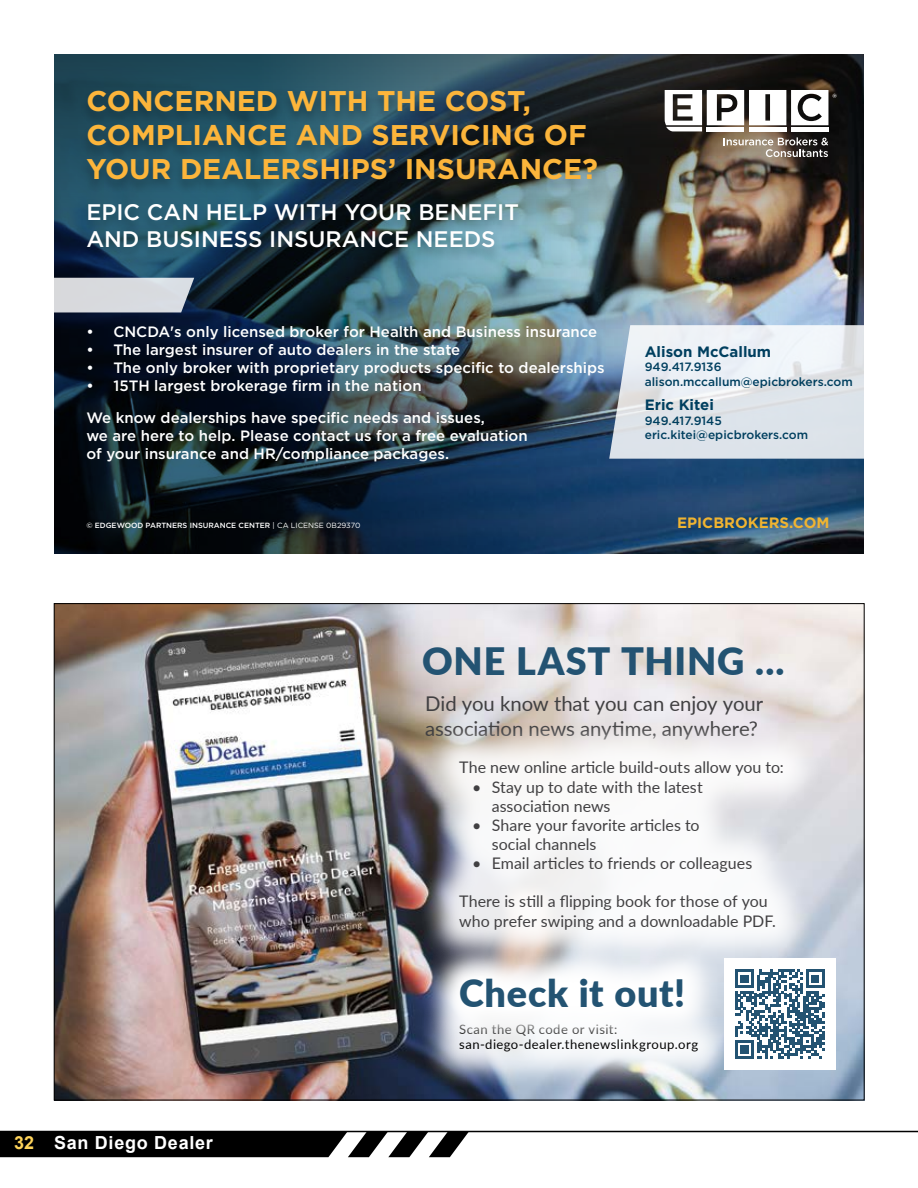
<style>
.page{position:relative;width:918px;height:1188px;background:#fff}
.page>*{position:absolute;margin:0;border:0;box-sizing:border-box;transform-origin:0 0}
.t1{font:900 37.8px "Lato";letter-spacing:.02em;color:#235372}
.t2{font:700 28.5px/34.2px "Gotham";color:#fcb53b}
.t3{font:500 22.5px/27px "Gotham";color:#fff}
.t4{font:20.25px/24.5px "Lato";letter-spacing:-.005em;color:#414042}
.t5{font:700 18px "Arial";letter-spacing:.04em;color:#fff}
.t6{font:15.9px/19.2px "Lato";color:#414042}
.t7{font:500 15px/31.5px "Gotham";color:#fff}
.t8{font:700 15px "Gotham";color:#003f5f}
.t9{font:700 15px "Gotham";color:#f0b431}
.t10{font:13.05px/15.8px "Lato";letter-spacing:.035em;color:#000}
.t11{font:500 12px/14.4px "Gotham";color:#003f5f}
.t12{font:500 7.5px "Gotham";color:#fff}
.s1{font-weight:400}
.s2{color:#ffd45a}
</style>
<div class="page">
<svg style="left:0;top:1132px;width:469px;height:25px;background:#242424"></svg>
<hr style="left:0;top:1131px;width:918px;height:1px;background:#000">
<img style="left:56px;top:605px;width:806px;height:493px">
<div style="left:419px;top:984px;width:319px;height:107px;background:#fff;opacity:.9"></div>
<svg style="left:420px;top:969px;width:304px;height:79px"></svg>
<div style="left:724px;top:958px;width:111px;height:112px;background:#fff"></div>
<svg style="left:735px;top:969px;width:90px;height:90px"></svg>
<div style="left:419px;top:721px;width:404px;height:248px;background:#fff;opacity:.9"></div>
<img style="left:54px;top:54px;width:810px;height:500px">
<svg style="left:609px;top:325px;width:255px;height:134px"></svg>
<svg style="left:724px;top:137px;width:104px;height:20px;background:#8b8074"></svg>
<svg style="left:665px;top:90px;width:172px;height:41px"></svg>
<div style="left:80px;top:89px;width:524px;height:173px;background:#000;opacity:.25"></div>
<svg style="left:54px;top:278px;width:140px;height:34px;background:#cfd2d8"></svg>
<h2 class="t2" style="left:86px;top:84px;width:513px">CONCERNED WITH THE COST,<br>COMPLIANCE AND SERVICING OF<br>YOUR DEALERSHIPS’ INSURANCE?</h2>
<h3 class="t3" style="left:86px;top:198px;width:434px">EPIC CAN HELP WITH YOUR BENEFIT<br>AND BUSINESS INSURANCE NEEDS</h3>
<p class="t7" style="left:86px;top:316px;width:512px">• CNCDA's only licensed broker for Health and Business insurance</p>
<p class="t7" style="left:86px;top:334px;width:375px">• The largest insurer of auto dealers in the state</p>
<p class="t7" style="left:86px;top:352px;width:520px">• The only broker with proprietary products specific to dealerships</p>
<p class="t7" style="left:86px;top:370px;width:400px">• 15TH largest brokerage firm in the nation<br>We know dealerships have specific needs and issues,</p>
<p class="t7" style="left:86px;top:426px;width:443px;line-height:18px">we are here to help. Please contact us for a free evaluation of your insurance and HR/compliance packages.</p>
<p class="t8" style="left:645px;top:341px;width:128px">Alison McCallum</p>
<p class="t11" style="left:645px;top:360px;width:210px">949.417.9136 alison.mccallum@epicbrokers.com</p>
<p class="t8" style="left:645px;top:395px;width:71px">Eric Kitei</p>
<p class="t11" style="left:645px;top:413px;width:165px">949.417.9145 eric.kitei@epicbrokers.com</p>
<p class="t12" style="left:86px;top:520px;width:275px">© EDGEWOOD PARTNERS INSURANCE CENTER <span class="s1">| CA LICENSE 0B29370</span></p>
<p class="t9" style="left:677px;top:512px;width:154px">EPICBROKERS.COM</p>
<h1 class="t1" style="left:422px;top:633px;width:364px">ONE LAST THING ...</h1>
<h3 class="t4" style="left:425px;top:691px;width:339px">Did you know that you can enjoy your association news anytime, anywhere?</h3>
<p class="t6" style="left:459px;top:757px;width:326px">The new online article build-outs allow you to:</p>
<p class="t6" style="left:492px;top:776px;width:212px;text-indent:-20px">• Stay up to date with the latest association news</p>
<p class="t6" style="left:492px;top:815px;width:209px;text-indent:-20px">• Share your favorite articles to social channels</p>
<p class="t6" style="left:472px;top:853px;width:282px">• Email articles to friends or colleagues</p>
<p class="t6" style="left:459px;top:891px;width:318px">There is still a flipping book for those of you who prefer swiping and a downloadable PDF.</p>
<h1 class="t1" style="left:459px;top:965px;width:228px">Check it out!</h1>
<p class="t5" style="left:14px;top:1130px;width:200px"><span class="s2">32</span> San Diego Dealer</p>
<p class="t10" style="left:459px;top:1021px;width:240px">Scan the QR code or visit: san-diego-dealer.thenewslinkgroup.org</p>
</div>
